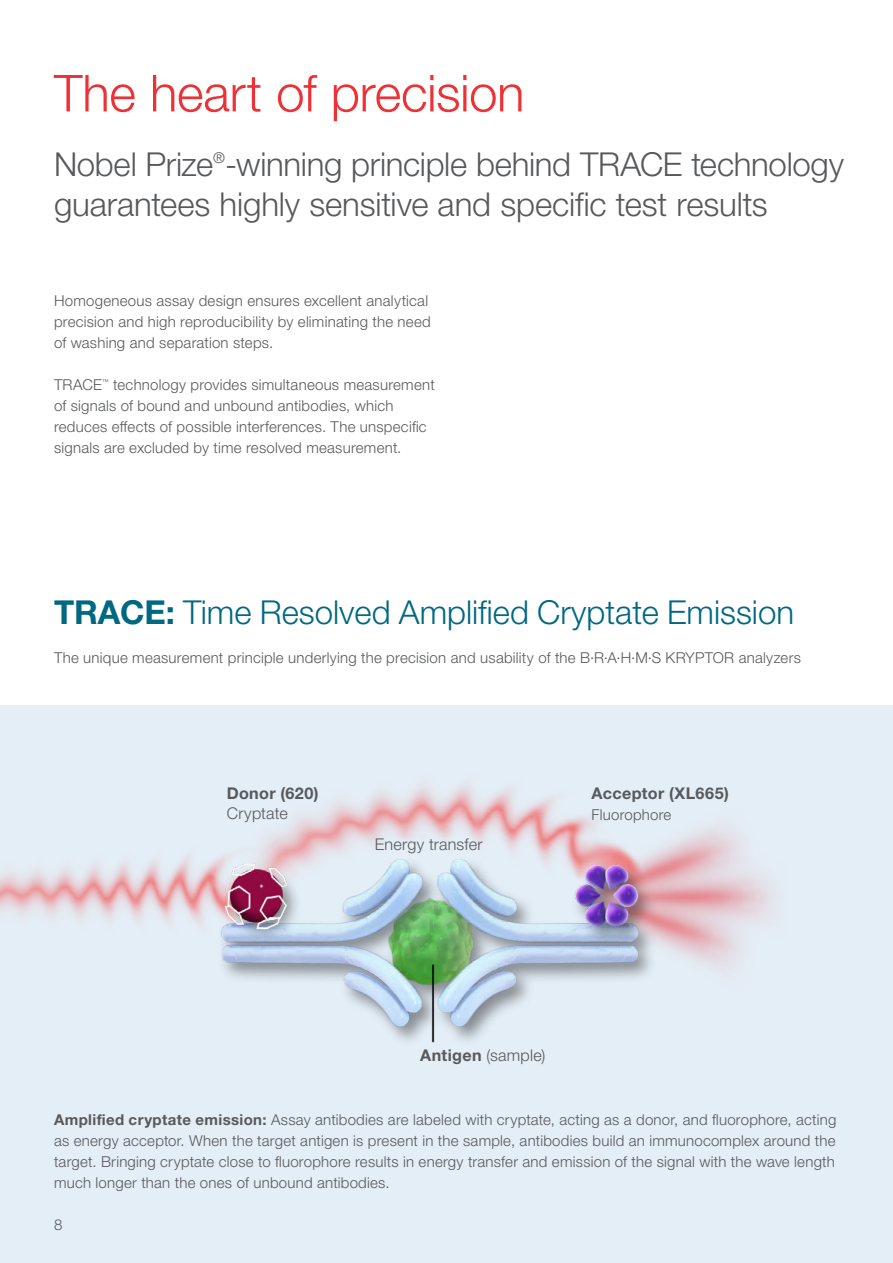
<style>
.page{position:relative;width:893px;height:1263px;background:#fff}
.page>*{position:absolute;margin:0;border:0;box-sizing:border-box;transform-origin:0 0}
.t1{font:300 51px "Helvetica Neue LTW1 G";letter-spacing:-.01em;color:#ee3134}
.t2{font:300 33px "Helvetica Neue LTW1 G";letter-spacing:-.01em;color:#58595b}
.t3{font:300 33px "Helvetica Neue LTW1 G";color:#006880}
.t4{font:300 16.2px "Helvetica Neue LTW1 G";letter-spacing:.015em;color:#58595b}
.t5{font:700 16.2px "Helvetica Neue LTW1 G";letter-spacing:.02em;color:#58595b}
.t6{font:300 15px/21px "Helvetica Neue LTW1 G";letter-spacing:.015em;color:#58595b}
.t7{font:300 14.85px "Helvetica Neue LTW1 G";color:#58595b}
.t8{font:300 6.75px "Helvetica Neue LTW1 G";color:#58595b}
.s1{font-weight:700}
</style>
<div class="page">
<div style="left:0;top:705px;width:893px;height:558px;background:#e4eef6"></div>
<img style="left:0;top:785px;width:774px;height:258px">
<h1 class="t1" style="left:54px;top:62px;width:472px">The heart of precision</h1>
<h2 class="t2" style="left:54px;top:144px;width:791px">Nobel Prize -winning principle behind TRACE technology</h2>
<p class="t7" style="left:213px;top:148px;width:13px">®</p>
<h2 class="t2" style="left:54px;top:184px;width:715px">guarantees highly sensitive and specific test results</h2>
<p class="t6" style="left:54px;top:290px;width:378px">Homogeneous assay design ensures excellent analytical precision and high reproducibility by eliminating the need of washing and separation steps.</p>
<p class="t6" style="left:54px;top:374px;width:50px">TRACE</p>
<p class="t8" style="left:102px;top:377px;width:8px">™</p>
<p class="t6" style="left:54px;top:374px;width:382px;text-indent:59px">technology provides simultaneous measurement of signals of bound and unbound antibodies, which reduces effects of possible interferences. The unspecific signals are excluded by time resolved measurement.</p>
<h2 class="t3" style="left:54px;top:592px;width:742px"><span class="s1">TRACE:</span> Time Resolved Amplified Cryptate Emission</h2>
<p class="t6" style="left:54px;top:647px;width:748px">The unique measurement principle underlying the precision and usability of the B·R·A·H·M·S KRYPTOR analyzers</p>
<p class="t5" style="left:227px;top:783px;width:93px">Donor (620)</p>
<p class="t4" style="left:227px;top:803px;width:62px">Cryptate</p>
<p class="t4" style="left:375px;top:834px;width:109px">Energy transfer</p>
<p class="t5" style="left:592px;top:783px;width:139px">Acceptor (XL665)</p>
<p class="t6" style="left:592px;top:804px;width:81px">Fluorophore</p>
<p class="t4" style="left:420px;top:1046px;width:127px"><span class="s1">Antigen</span> (sample)</p>
<p class="t6" style="left:54px;top:1109px;width:784px;text-align:justify"><span class="s1">Amplified cryptate emission:</span> Assay antibodies are labeled with cryptate, acting as a donor, and fluorophore, acting as energy acceptor. When the target antigen is present in the sample, antibodies build an immunocomplex around the target. Bringing cryptate close to fluorophore results in energy transfer and emission of the signal with the wave length much longer than the ones of unbound antibodies.</p>
<p class="t6" style="left:54px;top:1214px;width:10px">8</p>
</div>
